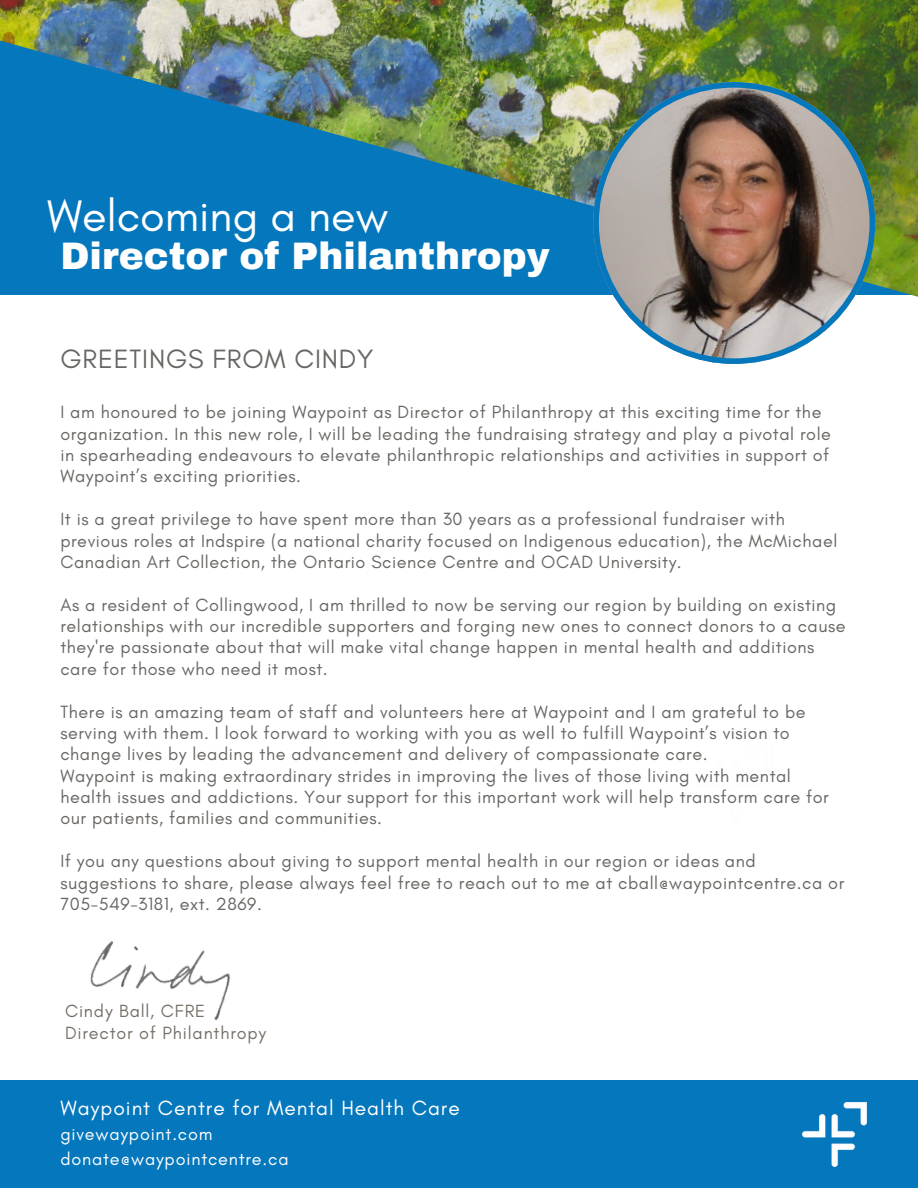
<style>
.page{position:relative;width:918px;height:1188px;background:#fff}
.page>*{position:absolute;margin:0;border:0;box-sizing:border-box;transform-origin:0 0}
.t1{font:45px "Glacial Indifference";color:#fff}
.t2{font:900 37.5px "Archivo";color:#fff}
.t3{font:27px "Glacial Indifference";letter-spacing:.03em;color:#696663}
.t4{font:21px "Glacial Indifference";letter-spacing:.045em;color:#fff}
.t5{font:18px/21.3px "Glacial Indifference";letter-spacing:.03em;color:#696663}
.t6{font:18px/24.8px "Glacial Indifference";letter-spacing:.045em;color:#fff}
.t7{font:18px/21.3px "Glacial Indifference";letter-spacing:.045em;color:#777067}
</style>
<div class="page">
<img style="left:0;top:0;width:918px;height:297px">
<img style="left:593px;top:82px;width:282px;height:282px">
<div style="left:0;top:1080px;width:918px;height:108px;background:#0477bd"></div>
<img style="left:90px;top:941px;width:141px;height:80px">
<h1 class="t1" style="left:47px;top:188px;width:343px">Welcoming a new</h1>
<h2 class="t2" style="left:60px;top:237px;width:491px">Director of Philanthropy</h2>
<h3 class="t3" style="left:60px;top:342px;width:315px">GREETINGS FROM CINDY</h3>
<p class="t5" style="left:60px;top:401px;width:772px">I am honoured to be joining Waypoint as Director of Philanthropy at this exciting time for the organization. In this new role, I will be leading the fundraising strategy and play a pivotal role in spearheading endeavours to elevate philanthropic relationships and activities in support of Waypoint’s exciting priorities.</p>
<p class="t5" style="left:60px;top:508px;width:778px">It is a great privilege to have spent more than 30 years as a professional fundraiser with previous roles at Indspire (a national charity focused on Indigenous education), the McMichael<br>Canadian Art Collection, the Ontario Science Centre and OCAD University.</p>
<p class="t5" style="left:60px;top:594px;width:787px">As a resident of Collingwood, I am thrilled to now be serving our region by building on existing relationships with our incredible supporters and forging new ones to connect donors to a cause they're passionate about that will make vital change happen in mental health and additions care for those who need it most.</p>
<p class="t5" style="left:60px;top:701px;width:770px">There is an amazing team of staff and volunteers here at Waypoint and I am grateful to be serving with them. I look forward to working with you as well to fulfill Waypoint’s vision to change lives by leading the advancement and delivery of compassionate care.<br>Waypoint is making extraordinary strides in improving the lives of those living with mental health issues and addictions. Your support for this important work will help transform care for our patients, families and communities.</p>
<p class="t5" style="left:60px;top:850px;width:785px">If you any questions about giving to support mental health in our region or ideas and suggestions to share, please always feel free to reach out to me at cball@waypointcentre.ca or<br>705-549-3181, ext. 2869.</p>
<p class="t7" style="left:65px;top:1000px;width:203px">Cindy Ball, CFRE<br>Director of Philanthropy</p>
<p class="t4" style="left:60px;top:1096px;width:401px">Waypoint Centre for Mental Health Care</p>
<p class="t6" style="left:60px;top:1122px;width:230px">givewaypoint.com donate@waypointcentre.ca</p>
</div>
